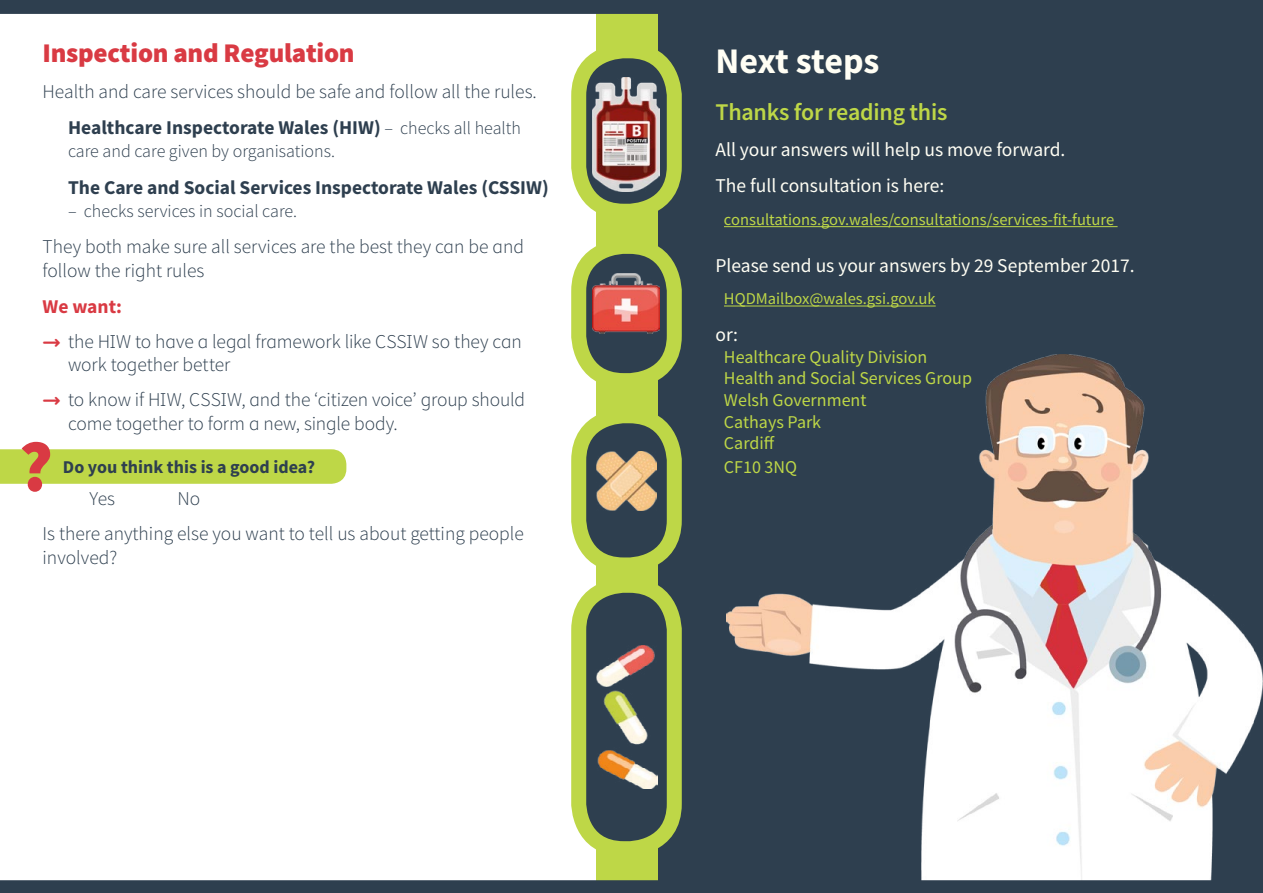
<style>
.page{position:relative;width:1263px;height:893px;background:#fff}
.page>*{position:absolute;margin:0;border:0;box-sizing:border-box;transform-origin:0 0}
.t1{font:900 72px "Source Sans Pro";color:#d93a43}
.t2{font:700 36px "Source Sans Pro";letter-spacing:-.015em;color:#fffef4}
.t3{font:900 27px "Source Sans Pro";letter-spacing:-.01em;color:#d93a43}
.t4{font:600 24px "Source Sans Pro";letter-spacing:-.01em;color:#bed747}
.t5{font:300 19.5px/23.4px "Source Sans Pro";color:#2e3f4f}
.t6{font:19.5px/36.2px "Source Sans Pro";color:#fffef4}
.t7{font:700 19.5px "Source Sans Pro";color:#2e3f4f}
.t8{font:700 19.5px "Source Sans Pro";color:#d93a43}
.t9{font:18px/21.6px "Source Sans Pro";color:#bed747}
.t10{font:300 18px "Source Sans Pro";color:#2e3f4f}
.t11{font:700 18px "Source Sans Pro";color:#2e3f4f}
.t12{font:16.5px "Source Sans Pro";color:#bed747}
.s1{font-weight:700}
.s2{font-size:18px}
.s3{font-family:"Comfortaa";font-weight:700;color:#d93a43}
</style>
<div class="page">
<div style="left:626px;top:0;width:637px;height:893px;background:#2e3f4f"></div>
<hr style="left:724px;top:226px;width:393px;height:1px;background:#bed747">
<hr style="left:724px;top:306px;width:212px;height:1px;background:#bed747">
<div style="left:595px;top:0;width:62px;height:893px;background:#bed747"></div>
<svg style="left:579px;top:51px;width:95px;height:160px;fill:#2e3f4f"></svg>
<img style="left:593px;top:78px;width:67px;height:113px">
<div style="left:571px;top:43px;width:111px;height:176px;border:15px solid #bed747;border-radius:45px"></div>
<svg style="left:579px;top:246px;width:95px;height:135px;fill:#2e3f4f"></svg>
<img style="left:593px;top:273px;width:67px;height:60px">
<div style="left:571px;top:239px;width:111px;height:149px;border:15px solid #bed747;border-radius:45px"></div>
<div style="left:579px;top:416px;width:95px;height:149px;background:#2e3f4f;border-radius:45px"></div>
<img style="left:597px;top:451px;width:59px;height:59px">
<div style="left:571px;top:408px;width:111px;height:164px;border:15px solid #bed747;border-radius:45px"></div>
<div style="left:579px;top:585px;width:95px;height:264px;background:#2e3f4f;border-radius:45px"></div>
<img style="left:597px;top:645px;width:60px;height:144px">
<div style="left:571px;top:578px;width:111px;height:278px;border:15px solid #bed747;border-radius:45px"></div>
<svg style="left:0;top:0;width:658px;height:14px;background:#2f404f"></svg>
<img style="left:726px;top:354px;width:537px;height:526px">
<div style="left:0;top:880px;width:1211px;height:13px;background:#2e3f4f"></div>
<div style="left:0;top:449px;width:346px;height:35px;background:#bed747"></div>
<h3 class="t3" style="left:43px;top:34px;width:314px">Inspection and Regulation</h3>
<p class="t5" style="left:43px;top:73px;width:496px;line-height:36.2px;text-align:center">Health and care services should be safe and follow all the rules.<br><span class="s1">Healthcare Inspectorate Wales (HIW)</span> <span class="s2">– checks all health</span></p>
<p class="t10" style="left:68px;top:140px;width:268px">care and care given by organisations.</p>
<p class="t7" style="left:68px;top:174px;width:482px">The Care and Social Services Inspectorate Wales (CSSIW)</p>
<p class="t10" style="left:68px;top:200px;width:231px">– checks services in social care.</p>
<p class="t5" style="left:43px;top:235px;width:483px">They both make sure all services are the best they can be and follow the right rules</p>
<p class="t8" style="left:43px;top:293px;width:81px">We want:</p>
<p class="t5" style="left:68px;top:330px;width:455px;text-indent:-26px"><span class="s3">→</span> the HIW to have a legal framework like CSSIW so they can work together better</p>
<p class="t5" style="left:68px;top:388px;width:458px;text-indent:-26px"><span class="s3">→</span> to know if HIW, CSSIW, and the ‘citizen voice’ group should come together to form a new, single body.</p>
<h1 class="t1" style="left:19px;top:417px;width:36px">?</h1>
<p class="t11" style="left:63px;top:455px;width:254px">Do you think this is a good idea?</p>
<p class="t5" style="left:90px;top:486px;width:27px">Yes</p>
<p class="t5" style="left:177px;top:486px;width:24px">No</p>
<p class="t5" style="left:43px;top:522px;width:483px">Is there anything else you want to tell us about getting people involved?</p>
<h2 class="t2" style="left:715px;top:36px;width:165px">Next steps</h2>
<p class="t4" style="left:715px;top:96px;width:233px">Thanks for reading this</p>
<p class="t6" style="left:715px;top:132px;width:351px">All your answers will help us move forward.<br>The full consultation is here:</p>
<p class="t12" style="left:724px;top:209px;width:392px">consultations.gov.wales/consultations/services-fit-future</p>
<p class="t6" style="left:715px;top:247px;width:421px">Please send us your answers by 29 September 2017.</p>
<p class="t12" style="left:724px;top:288px;width:213px">HQDMailbox@wales.gsi.gov.uk</p>
<p class="t6" style="left:715px;top:316px;width:24px">or:</p>
<p class="t9" style="left:724px;top:346px;width:250px">Healthcare Quality Division<br>Health and Social Services Group<br>Welsh Government<br>Cathays Park<br>Cardiff</p>
<p class="t9" style="left:724px;top:456px;width:75px">CF10 3NQ</p>
</div>
